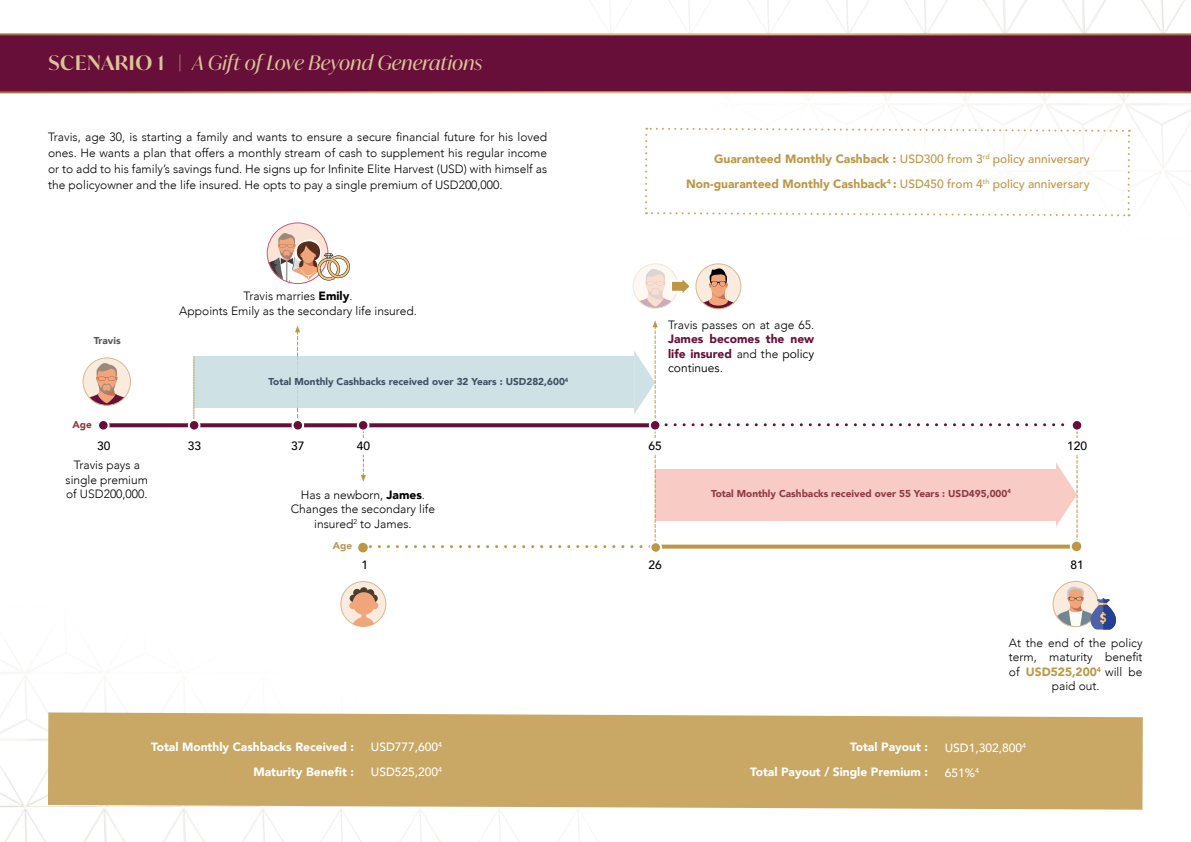
<style>
.page{position:relative;width:1191px;height:842px;background:#fff}
.page>*{position:absolute;margin:0;border:0;box-sizing:border-box;transform-origin:0 0}
.t1{font:italic 20px "Ivy Mode";letter-spacing:.01em;color:#dbc497}
.t2{font:300 12px/14.4px "Avenir";color:#000;text-align:center}
.t3{font:900 12px/25px "Avenir";color:#be9745;text-align:right}
.t4{font:900 12px/25px "Avenir";color:#fff;text-align:right}
.t5{font:900 12px/14.4px "Avenir";color:#670f39;text-align:justify}
.t6{font:500 12px/25px "Avenir";color:#fff}
.t7{font:500 12px "Avenir";color:#000}
.t8{font:900 10px "Avenir";color:#8e3a3e}
.t9{font:900 10px "Avenir";color:#405065}
.t10{font:900 10px "Avenir";color:#58595b}
.t11{font:900 10px "Avenir";color:#be9757}
.s1{font-weight:600;font-style:normal}
.s2{font-style:normal}
.s3{font-weight:900}
.s4{font-weight:500}
.s5{font-weight:300;color:#000}
.s6{font-weight:400;color:#000}
.s7{font-weight:900;color:#be9745}
</style>
<div class="page">
<img style="left:0;top:543px;width:598px;height:299px">
<div style="left:194px;top:356px;width:440px;height:52px;background:#cee1e4"></div>
<svg style="left:295px;top:325px;width:5px;height:93px"></svg>
<svg style="left:1053px;top:581px;width:45px;height:46px"></svg>
<div style="left:1053px;top:581px;width:45px;height:46px;border:1px solid #d4ba90;border-radius:50%"></div>
<svg style="left:194px;top:357px;width:1px;height:62px"></svg>
<svg style="left:110px;top:423px;width:247px;height:4px"></svg>
<svg style="left:666px;top:423px;width:411px;height:122px"></svg>
<svg style="left:361px;top:391px;width:297px;height:157px"></svg>
<svg style="left:662px;top:545px;width:407px;height:4px;background:#c4a056"></svg>
<svg style="left:83px;top:358px;width:47px;height:47px"></svg>
<svg style="left:83px;top:362px;width:47px;height:43px;background:#e1bfb1"></svg>
<div style="left:83px;top:358px;width:48px;height:48px;border:1px solid #d4ba90;border-radius:50%"></div>
<div style="left:267px;top:223px;width:61px;height:61px;background:#fae4d7;border-radius:50%"></div>
<svg style="left:341px;top:581px;width:45px;height:45px"></svg>
<div style="left:340px;top:581px;width:46px;height:46px;border:1px solid #d4ba90;border-radius:50%"></div>
<svg style="left:349px;top:610px;width:35px;height:16px"></svg>
<div style="left:350px;top:595px;width:7px;height:7px;background:#4a3d2b;border-radius:50%"></div>
<div style="left:353px;top:589px;width:8px;height:8px;background:#4a3d2b;border-radius:50%"></div>
<div style="left:360px;top:587px;width:8px;height:8px;background:#4a3d2b;border-radius:50%"></div>
<div style="left:366px;top:589px;width:8px;height:8px;background:#4a3d2b;border-radius:50%"></div>
<div style="left:370px;top:594px;width:8px;height:8px;background:#4a3d2b;border-radius:50%"></div>
<div style="left:352px;top:592px;width:23px;height:23px;background:#f0a67a;border-radius:50%"></div>
<div style="left:349px;top:602px;width:7px;height:7px;background:#f0a67a;border-radius:50%"></div>
<div style="left:371px;top:602px;width:7px;height:7px;background:#f0a67a;border-radius:50%"></div>
<div style="left:358px;top:543px;width:10px;height:9px;background:#be9745;border-radius:50%"></div>
<svg style="left:1057px;top:586px;width:59px;height:43px"></svg>
<div style="left:48px;top:712px;width:1094px;height:98px;background:#c9a866"></div>
<div style="left:189px;top:420px;width:10px;height:11px;background:#670f39;border-radius:50%"></div>
<div style="left:188px;top:419px;width:12px;height:13px;border:2px solid #fff;border-radius:50%"></div>
<div style="left:650px;top:542px;width:11px;height:11px;background:#be9745;border-radius:50%"></div>
<div style="left:649px;top:541px;width:13px;height:13px;border:2px solid #fff;border-radius:50%"></div>
<div style="left:1070px;top:541px;width:12px;height:11px;background:#be9745;border-radius:50%"></div>
<div style="left:1069px;top:540px;width:14px;height:13px;border:2px solid #fff;border-radius:50%"></div>
<div style="left:292px;top:420px;width:11px;height:11px;background:#670f39;border-radius:50%"></div>
<div style="left:291px;top:419px;width:13px;height:13px;border:2px solid #fff;border-radius:50%"></div>
<div style="left:358px;top:420px;width:10px;height:11px;background:#670f39;border-radius:50%"></div>
<div style="left:357px;top:419px;width:12px;height:13px;border:2px solid #fff;border-radius:50%"></div>
<div style="left:650px;top:420px;width:10px;height:11px;background:#670f39;border-radius:50%"></div>
<div style="left:649px;top:419px;width:12px;height:13px;border:2px solid #fff;border-radius:50%"></div>
<div style="left:1071px;top:420px;width:11px;height:11px;background:#670f39;border-radius:50%"></div>
<div style="left:1070px;top:419px;width:13px;height:13px;border:2px solid #fff;border-radius:50%"></div>
<div style="left:98px;top:420px;width:11px;height:11px;background:#670f39;border-radius:50%"></div>
<div style="left:97px;top:419px;width:13px;height:13px;border:2px solid #fff;border-radius:50%"></div>
<img style="left:569px;top:0;width:622px;height:391px">
<svg style="left:0;top:33px;width:1191px;height:60px;background:#6d193d"></svg>
<svg style="left:267px;top:233px;width:83px;height:51px"></svg>
<h1 class="t1" style="left:48px;top:49px;width:436px"><span class="s1">SCENARIO 1</span> <span class="s2">|</span> A Gift of Love Beyond Generations</h1>
<p class="t2" style="left:48px;top:129px;width:500px;line-height:16px;text-align:justify">Travis, age 30, is starting a family and wants to ensure a secure financial future for his loved ones. He wants a plan that offers a monthly stream of cash to supplement his regular income or to add to his family’s savings fund. He signs up for Infinite Elite Harvest (USD) with himself as the policyowner and the life insured. He opts to pay a single premium of USD200,000.</p>
<p class="t10" style="left:94px;top:332px;width:29px">Travis</p>
<p class="t8" style="left:72px;top:416px;width:21px">Age</p>
<p class="t2" style="left:179px;top:289px;width:239px">Travis marries <span class="s3">Emily</span>.<br>Appoints Emily as the secondary life insured.</p>
<p class="t9" style="left:269px;top:373px;width:301px">Total Monthly Cashbacks received over 32 Years : USD282,600<sup>4</sup></p>
<p class="t3" style="left:686px;top:146px;width:405px">Guaranteed Monthly Cashback : <span class="s4">USD300 from 3</span><sup>rd</sup> <span class="s4">policy anniversary<br></span>Non-guaranteed Monthly Cashback<sup>4</sup> : <span class="s4">USD450 from 4</span><sup>th</sup> <span class="s4">policy anniversary</span></p>
<p class="t2" style="left:668px;top:318px;width:147px">Travis passes on at age 65.</p>
<p class="t5" style="left:668px;top:332px;width:147px">James becomes the new life insured <span class="s5">and the</span> <span class="s6">policy continues</span><span class="s5">.</span></p>
<p class="t7" style="left:97px;top:436px;width:15px">30</p>
<p class="t2" style="left:66px;top:458px;width:84px">Travis pays a single premium of USD200,000.</p>
<p class="t7" style="left:188px;top:436px;width:15px">33</p>
<p class="t7" style="left:291px;top:436px;width:15px">37</p>
<p class="t7" style="left:357px;top:436px;width:15px">40</p>
<p class="t7" style="left:648px;top:436px;width:15px">65</p>
<p class="t2" style="left:291px;top:487px;width:146px">Has a newborn, <span class="s3">James</span>.<br>Changes the secondary life insured<sup>2</sup> to James.</p>
<p class="t11" style="left:333px;top:537px;width:21px">Age</p>
<p class="t8" style="left:711px;top:484px;width:301px">Total Monthly Cashbacks received over 55 Years : USD495,000<sup>4</sup></p>
<p class="t7" style="left:1067px;top:436px;width:22px">120</p>
<p class="t7" style="left:361px;top:554px;width:8px">1</p>
<p class="t7" style="left:648px;top:554px;width:15px">26</p>
<p class="t7" style="left:1070px;top:554px;width:15px">81</p>
<p class="t2" style="left:1009px;top:635px;width:135px">At the end of the policy term, maturity benefit of <span class="s7">USD525,200</span><sup>4</sup> will be paid out.</p>
<p class="t4" style="left:151px;top:734px;width:204px">Total Monthly Cashbacks Received :<br>Maturity Benefit :</p>
<p class="t6" style="left:371px;top:734px;width:73px">USD777,600<sup>4<br></sup>USD525,200<sup>4</sup></p>
<p class="t4" style="left:750px;top:734px;width:179px">Total Payout :<br>Total Payout / Single Premium :</p>
<p class="t6" style="left:944px;top:735px;width:83px">USD1,302,800<sup>4<br></sup>651%<sup>4</sup></p>
</div>
